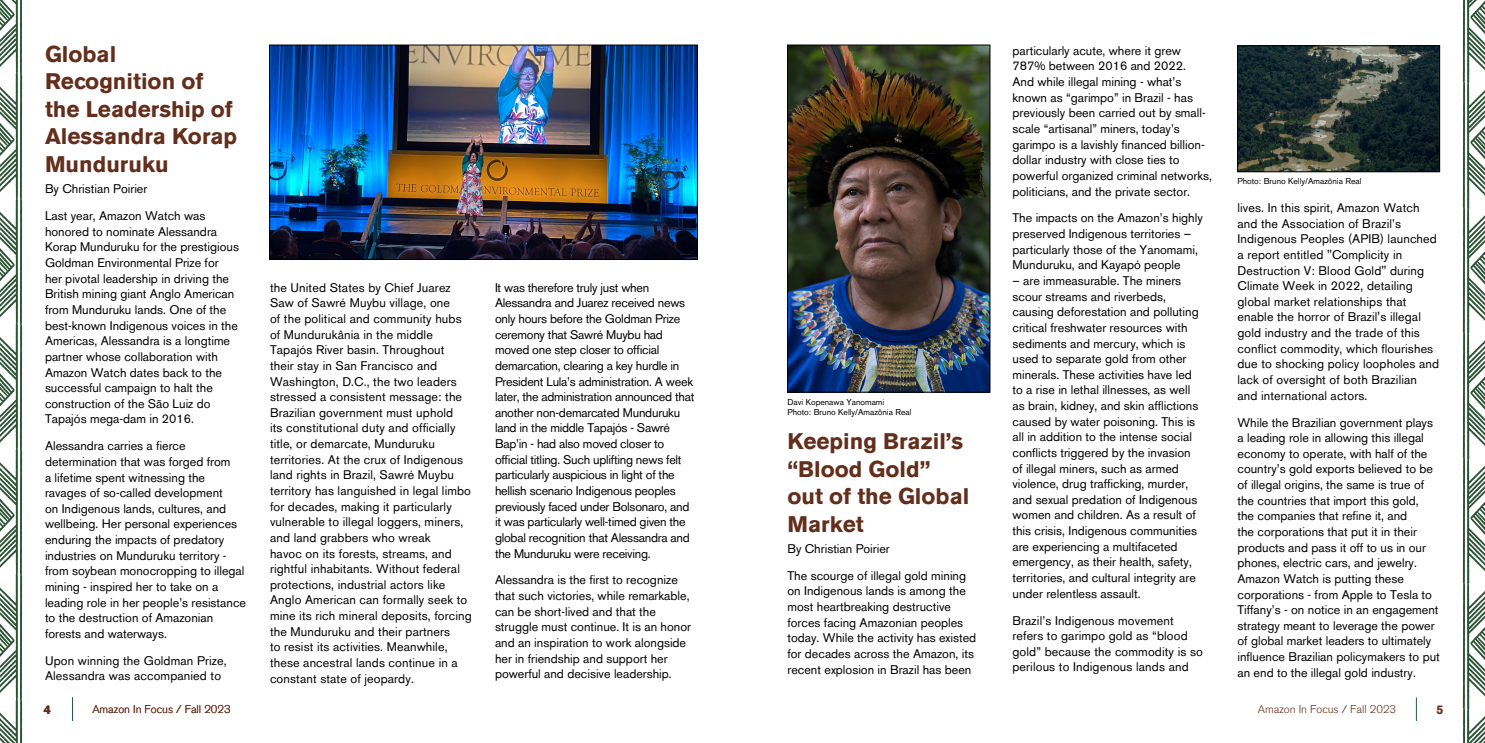
<style>
.page{position:relative;width:1485px;height:743px;background:#fff}
.page>*{position:absolute;margin:0;border:0;box-sizing:border-box;transform-origin:0 0}
.t1{font:700 22.5px/27.5px "Akzidenz Grotesk BE";color:#632e1b}
.t2{font:12.5px/15.6px "Akzidenz Grotesk BE";color:#000}
.t3{font:12.5px/15.6px "Akzidenz Grotesk BE";letter-spacing:-.02em;color:#000}
.t4{font:700 12.5px "Akzidenz Grotesk BE";color:#632e1b}
.t5{font:300 11.25px "Akzidenz Grotesk BE";color:#632e1b}
.t6{font:8.5px/10.2px "Akzidenz Grotesk BE";color:#000}
</style>
<div class="page">
<svg style="left:1463px;top:0;width:22px;height:742px"></svg>
<svg style="left:1416px;top:697px;width:1px;height:24px"></svg>
<svg style="left:0;top:0;width:22px;height:742px"></svg>
<img style="left:271px;top:47px;width:425px;height:211px">
<div style="left:269px;top:45px;width:429px;height:215px;border:1px solid #000"></div>
<svg style="left:72px;top:697px;width:1px;height:24px"></svg>
<img style="left:1239px;top:47px;width:199px;height:123px">
<div style="left:1237px;top:45px;width:203px;height:127px;border:1px solid #000"></div>
<img style="left:789px;top:47px;width:199px;height:343px">
<div style="left:787px;top:45px;width:203px;height:347px;border:1px solid #000"></div>
<h1 class="t1" style="left:45px;top:41px;width:194px">Global<br>Recognition of the Leadership of<br>Alessandra Korap<br>Munduruku</h1>
<p class="t2" style="left:45px;top:175px;width:162px;line-height:26.9px">By Christian Poirier<br>Last year, Amazon Watch was</p>
<p class="t2" style="left:45px;top:223px;width:196px">honored to nominate Alessandra Korap Munduruku for the prestigious Goldman Environmental Prize for<br>her pivotal leadership in driving the British mining giant Anglo American from Munduruku lands. One of the best-known Indigenous voices in the Americas, Alessandra is a longtime partner whose collaboration with Amazon Watch dates back to the successful campaign to halt the construction of the São Luiz do Tapajós mega-dam in 2016.</p>
<p class="t2" style="left:45px;top:438px;width:203px">Alessandra carries a fierce determination that was forged from<br>a lifetime spent witnessing the ravages of so-called development<br>on Indigenous lands, cultures, and wellbeing. Her personal experiences enduring the impacts of predatory industries on Munduruku territory - from soybean monocropping to illegal mining - inspired her to take on a leading role in her people’s resistance to the destruction of Amazonian forests and waterways.</p>
<p class="t2" style="left:45px;top:652px;width:183px">Upon winning the Goldman Prize,<br>Alessandra was accompanied to</p>
<p class="t4" style="left:44px;top:702px;width:9px">4</p>
<p class="t5" style="left:92px;top:703px;width:140px">Amazon In Focus / Fall 2023</p>
<p class="t2" style="left:270px;top:279px;width:203px">the United States by Chief Juarez Saw of Sawré Muybu village, one<br>of the political and community hubs of Mundurukânia in the middle Tapajós River basin. Throughout<br>their stay in San Francisco and Washington, D.C., the two leaders stressed a consistent message: the Brazilian government must uphold<br>its constitutional duty and officially title, or demarcate, Munduruku territories. At the crux of Indigenous land rights in Brazil, Sawré Muybu territory has languished in legal limbo for decades, making it particularly vulnerable to illegal loggers, miners, and land grabbers who wreak<br>havoc on its forests, streams, and rightful inhabitants. Without federal protections, industrial actors like Anglo American can formally seek to mine its rich mineral deposits, forcing the Munduruku and their partners<br>to resist its activities. Meanwhile, these ancestral lands continue in a constant state of jeopardy.</p>
<p class="t3" style="left:495px;top:279px;width:201px">It was therefore truly just when Alessandra and Juarez received news only hours before the Goldman Prize ceremony that Sawré Muybu had moved one step closer to official demarcation, clearing a key hurdle in President Lula’s administration. A week later, the administration announced that another non-demarcated Munduruku land in the middle Tapajós - Sawré Bap’in - had also moved closer to official titling. Such uplifting news felt particularly auspicious in light of the hellish scenario Indigenous peoples previously faced under Bolsonaro, and it was particularly well-timed given the global recognition that Alessandra and the Munduruku were receiving.</p>
<p class="t2" style="left:495px;top:572px;width:198px">Alessandra is the first to recognize that such victories, while remarkable, can be short-lived and that the struggle must continue. It is an honor and an inspiration to work alongside her in friendship and support her powerful and decisive leadership.</p>
<p class="t6" style="left:788px;top:397px;width:126px">Davi Kopenawa Yanomami<br>Photo: Bruno Kelly/Amazônia Real</p>
<h1 class="t1" style="left:788px;top:427px;width:183px">Keeping Brazil’s “Blood Gold” out of the Global<br>Market</h1>
<p class="t2" style="left:788px;top:535px;width:180px;line-height:26.9px">By Christian Poirier<br>The scourge of illegal gold mining</p>
<p class="t2" style="left:788px;top:583px;width:190px">on Indigenous lands is among the most heartbreaking destructive forces facing Amazonian peoples today. While the activity has existed for decades across the Amazon, its recent explosion in Brazil has been</p>
<p class="t2" style="left:1012px;top:43px;width:201px">particularly acute, where it grew 787% between 2016 and 2022.<br>And while illegal mining - what’s known as “garimpo” in Brazil - has previously been carried out by small&shy;scale “artisanal” miners, today’s garimpo is a lavishly financed billion&shy;dollar industry with close ties to powerful organized criminal networks, politicians, and the private sector.</p>
<p class="t2" style="left:1012px;top:210px;width:192px">The impacts on the Amazon’s highly preserved Indigenous territories – particularly those of the Yanomami, Munduruku, and Kayapó people</p>
<p class="t2" style="left:1012px;top:273px;width:188px">– are immeasurable. The miners scour streams and riverbeds, causing deforestation and polluting critical freshwater resources with sediments and mercury, which is used to separate gold from other minerals. These activities have led to a rise in lethal illnesses, as well as brain, kidney, and skin afflictions caused by water poisoning. This is all in addition to the intense social conflicts triggered by the invasion of illegal miners, such as armed violence, drug trafficking, murder, and sexual predation of Indigenous women and children. As a result of this crisis, Indigenous communities are experiencing a multifaceted emergency, as their health, safety, territories, and cultural integrity are under relentless assault.</p>
<p class="t2" style="left:1012px;top:612px;width:192px">Brazil’s Indigenous movement refers to garimpo gold as “blood gold” because the commodity is so perilous to Indigenous lands and</p>
<p class="t6" style="left:1237px;top:176px;width:126px">Photo: Bruno Kelly/Amazônia Real</p>
<p class="t2" style="left:1238px;top:200px;width:203px">lives. In this spirit, Amazon Watch and the Association of Brazil’s Indigenous Peoples (APIB) launched a report entitled "Complicity in Destruction V: Blood Gold" during Climate Week in 2022, detailing global market relationships that enable the horror of Brazil's illegal gold industry and the trade of this conflict commodity, which flourishes due to shocking policy loopholes and lack of oversight of both Brazilian and international actors.</p>
<p class="t2" style="left:1238px;top:414px;width:204px">While the Brazilian government plays a leading role in allowing this illegal economy to operate, with half of the country’s gold exports believed to be of illegal origins, the same is true of the countries that import this gold,<br>the companies that refine it, and<br>the corporations that put it in their products and pass it off to us in our phones, electric cars, and jewelry.<br>Amazon Watch is putting these corporations - from Apple to Tesla to Tiffany’s - on notice in an engagement strategy meant to leverage the power of global market leaders to ultimately influence Brazilian policymakers to put an end to the illegal gold industry.</p>
<p class="t5" style="left:1258px;top:703px;width:140px">Amazon In Focus / Fall 2023</p>
<p class="t4" style="left:1436px;top:702px;width:9px">5</p>
</div>
